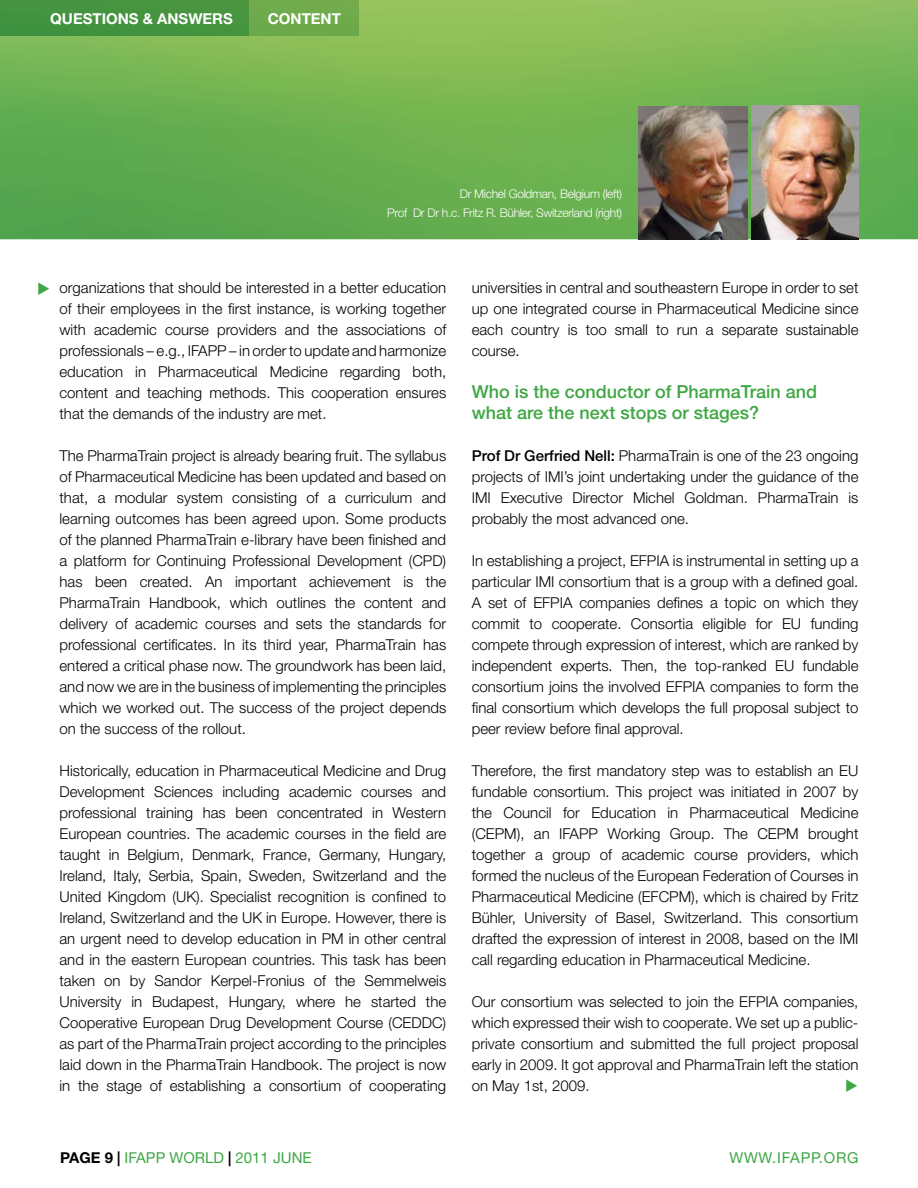
<style>
.page{position:relative;width:918px;height:1188px;background:#fff}
.page>*{position:absolute;margin:0;border:0;box-sizing:border-box;transform-origin:0 0}
.t1{font:500 18px/21px "Helvetica Neue";color:#3ea743}
.t2{font:300 15px/21px "Helvetica Neue";color:#000;text-align:justify}
.t3{font:15px "Helvetica Neue";color:#3ea743}
.t4{font:700 15px "Helvetica Neue";color:#fff}
.t5{font:15px "Helvetica Neue";letter-spacing:.05em;color:#3ea743}
.t6{font:300 12px/18.6px "Helvetica Neue";letter-spacing:-.025em;color:#fff;text-align:right}
.s1{font-weight:500}
.s2{font-weight:700;color:#000}
.s3{font-family:"Frutiger Next LT";font-weight:700;color:#000}
</style>
<div class="page">
<img style="left:0;top:0;width:918px;height:239px">
<img style="left:0;top:0;width:359px;height:35px">
<img style="left:752px;top:105px;width:107px;height:134px">
<img style="left:639px;top:106px;width:108px;height:134px">
<p class="t4" style="left:50px;top:13px;width:184px">QUESTIONS &amp; ANSWERS</p>
<p class="t4" style="left:268px;top:13px;width:75px">CONTENT</p>
<p class="t6" style="left:387px;top:186px;width:236px">Dr Michel Goldman, Belgium (left)<br>Prof Dr Dr h.c. Fritz R. Bühler, Switzerland (right)</p>
<p class="t2" style="left:60px;top:279px;width:388px">organizations that should be interested in a better education of their employees in the first instance, is working together with academic course providers and the associations of professionals – e.g., IFAPP – in order to update and harmonize education in Pharmaceutical Medicine regarding both, content and teaching methods. This cooperation ensures that the demands of the industry are met.</p>
<p class="t2" style="left:60px;top:447px;width:388px">The PharmaTrain project is already bearing fruit. The syllabus of Pharmaceutical Medicine has been updated and based on that, a modular system consisting of a curriculum and learning outcomes has been agreed upon. Some products of the planned PharmaTrain e-library have been finished and a platform for Continuing Professional Development (CPD) has been created. An important achievement is the PharmaTrain Handbook, which outlines the content and delivery of academic courses and sets the standards for professional certificates. In its third year, PharmaTrain has entered a critical phase now. The groundwork has been laid, and now we are in the business of implementing the principles which we worked out. The success of the project depends on the success of the rollout.</p>
<p class="t2" style="left:60px;top:762px;width:388px">Historically, education in Pharmaceutical Medicine and Drug Development Sciences including academic courses and professional training has been concentrated in Western European countries. The academic courses in the field are taught in Belgium, Denmark, France, Germany, Hungary, Ireland, Italy, Serbia, Spain, Sweden, Switzerland and the United Kingdom (UK). Specialist recognition is confined to Ireland, Switzerland and the UK in Europe. However, there is an urgent need to develop education in PM in other central and in the eastern European countries. This task has been taken on by Sandor Kerpel-Fronius of the Semmelweis University in Budapest, Hungary, where he started the Cooperative European Drug Development Course (CEDDC) as part of the PharmaTrain project according to the principles laid down in the PharmaTrain Handbook. The project is now in the stage of establishing a consortium of cooperating</p>
<p class="t2" style="left:472px;top:279px;width:388px">universities in central and southeastern Europe in order to set up one integrated course in Pharmaceutical Medicine since each country is too small to run a separate sustainable course.</p>
<p class="t1" style="left:472px;top:383px;width:347px">Who is the conductor of PharmaTrain and what are the next stops or stages?</p>
<p class="t2" style="left:472px;top:447px;width:388px"><span class="s1">Prof Dr Gerfried Nell:</span> PharmaTrain is one of the 23 ongoing projects of IMI’s joint undertaking under the guidance of the IMI Executive Director Michel Goldman. PharmaTrain is probably the most advanced one.</p>
<p class="t2" style="left:472px;top:552px;width:388px">In establishing a project, EFPIA is instrumental in setting up a particular IMI consortium that is a group with a defined goal.<br>A set of EFPIA companies defines a topic on which they commit to cooperate. Consortia eligible for EU funding compete through expression of interest, which are ranked by independent experts. Then, the top-ranked EU fundable consortium joins the involved EFPIA companies to form the final consortium which develops the full proposal subject to peer review before final approval.</p>
<p class="t2" style="left:472px;top:762px;width:388px">Therefore, the first mandatory step was to establish an EU fundable consortium. This project was initiated in 2007 by the Council for Education in Pharmaceutical Medicine (CEPM), an IFAPP Working Group. The CEPM brought together a group of academic course providers, which formed the nucleus of the European Federation of Courses in Pharmaceutical Medicine (EFCPM), which is chaired by Fritz Bühler, University of Basel, Switzerland. This consortium drafted the expression of interest in 2008, based on the IMI call regarding education in Pharmaceutical Medicine.</p>
<p class="t2" style="left:472px;top:993px;width:388px">Our consortium was selected to join the EFPIA companies, which expressed their wish to cooperate. We set up a public&shy;private consortium and submitted the full project proposal early in 2009. It got approval and PharmaTrain left the station on May 1st, 2009.</p>
<p class="t3" style="left:60px;top:1153px;width:253px"><span class="s2">PAGE 9</span> <span class="s3">|</span> IFAPP WORLD <span class="s3">|</span> 2011 JUNE</p>
<p class="t5" style="left:729px;top:1153px;width:131px">WWW.IFAPP.ORG</p>
</div>
